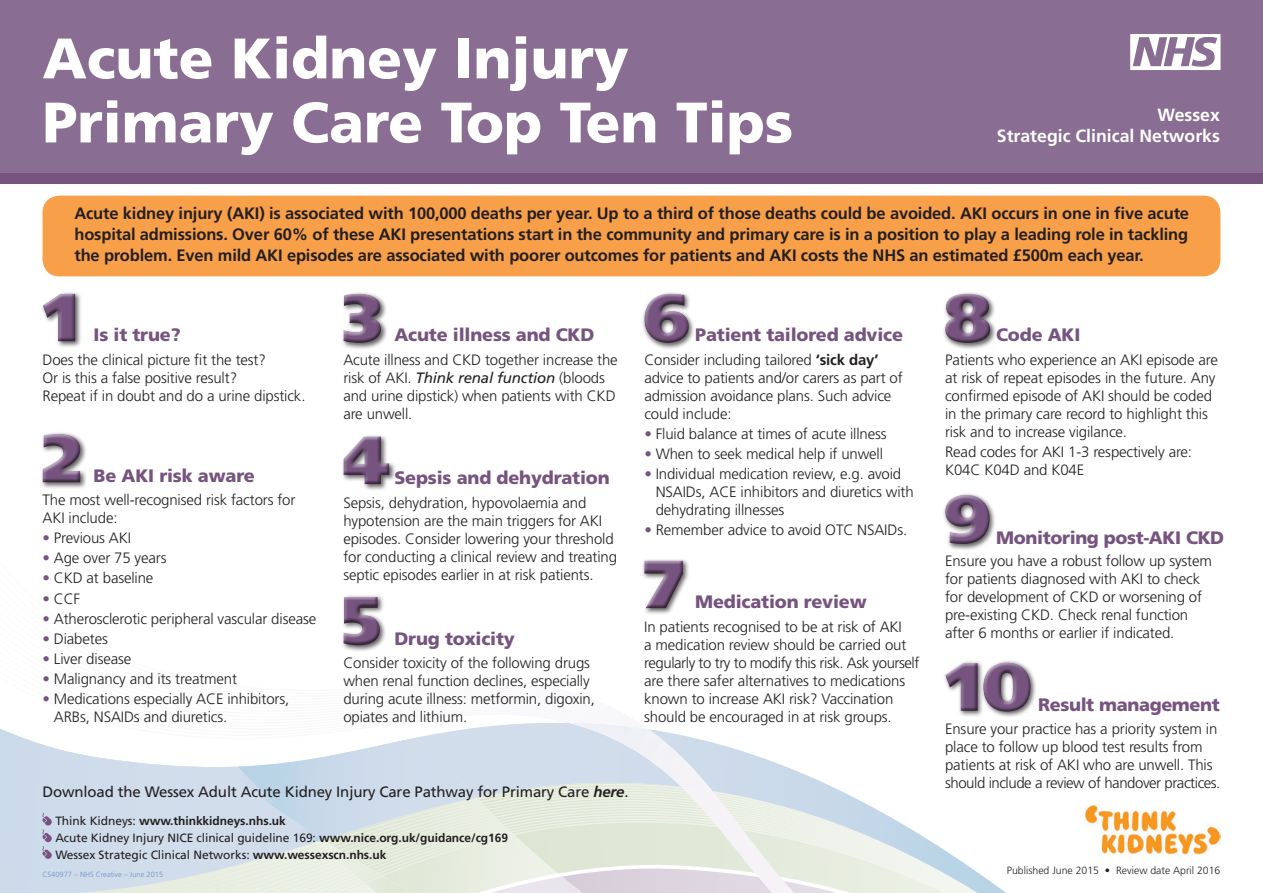
<style>
.page{position:relative;width:1263px;height:893px;background:#fff}
.page>*{position:absolute;margin:0;border:0;box-sizing:border-box;transform-origin:0 0}
.t1{font:900 57px/64.1px "Frutiger";color:#fff}
.t2{font:900 18px "Frutiger";letter-spacing:-.01em;color:#76547f}
.t3{font:700 17.7px/21.1px "Frutiger";color:#fff;text-align:right}
.t4{font:700 16.5px/21px "Frutiger";letter-spacing:-.01em;color:#231f20;text-align:justify}
.t5{font:300 15px/18px "Frutiger";letter-spacing:-.01em;color:#231f20}
.t6{font:15px "Frutiger";letter-spacing:-.01em;color:#231f20}
.t7{font:12px/16.6px "Frutiger";letter-spacing:-.005em;color:#231f20}
.t8{font:300 10.5px "Frutiger";color:#231f20}
.t9{font:300 7.5px "Frutiger";color:#6b90c2}
.s1{color:#76547f}
.s2{font-weight:400;font-style:italic}
.s3{font-weight:700}
.s4{font-weight:700;font-style:italic}
</style>
<div class="page">
<svg style="left:885px;top:814px;width:121px;height:79px"></svg>
<svg style="left:0;top:723px;width:685px;height:13px"></svg>
<div style="left:0;top:0;width:1263px;height:174px;background:#896d92"></div>
<div style="left:43px;top:196px;width:1177px;height:80px;background:#f89f49;border-radius:17px"></div>
<div style="left:0;top:174px;width:1263px;height:10px;background:#76547f"></div>
<svg style="left:1130px;top:34px;width:90px;height:36px"></svg>
<svg style="left:0;top:736px;width:885px;height:157px;background:#dde5e8"></svg>
<img style="left:1084px;top:805px;width:136px;height:49px">
<div style="left:40px;top:431px;width:47px;height:58px;background:#231f20;opacity:.7"></div>
<div style="left:41px;top:432px;width:41px;height:50px;background:#fff;opacity:.6"></div>
<div style="left:41px;top:439px;width:41px;height:44px;background:#231f20;opacity:.6"></div>
<div style="left:341px;top:291px;width:47px;height:59px;background:#231f20;opacity:.7"></div>
<div style="left:342px;top:291px;width:40px;height:50px;background:#fff;opacity:.6"></div>
<div style="left:342px;top:299px;width:40px;height:45px;background:#231f20;opacity:.6"></div>
<div style="left:40px;top:291px;width:42px;height:57px;background:#231f20;opacity:.7"></div>
<div style="left:42px;top:291px;width:34px;height:51px;background:#fff;opacity:.6"></div>
<div style="left:42px;top:293px;width:34px;height:49px;background:#231f20;opacity:.6"></div>
<div style="left:341px;top:434px;width:55px;height:57px;background:#231f20;opacity:.7"></div>
<div style="left:342px;top:434px;width:48px;height:50px;background:#231f20;opacity:.6"></div>
<div style="left:341px;top:594px;width:46px;height:58px;background:#231f20;opacity:.7"></div>
<div style="left:341px;top:594px;width:40px;height:52px;background:#231f20;opacity:.6"></div>
<div style="left:642px;top:291px;width:54px;height:59px;background:#231f20;opacity:.7"></div>
<div style="left:643px;top:291px;width:47px;height:46px;background:#fff;opacity:.6"></div>
<div style="left:644px;top:292px;width:46px;height:52px;background:#231f20;opacity:.6"></div>
<div style="left:642px;top:558px;width:48px;height:57px;background:#231f20;opacity:.7"></div>
<div style="left:643px;top:558px;width:41px;height:51px;background:#f2f2f2"></div>
<div style="left:643px;top:560px;width:41px;height:49px;background:#231f20;opacity:.6"></div>
<div style="left:942px;top:291px;width:55px;height:59px;background:#231f20;opacity:.7"></div>
<div style="left:944px;top:291px;width:47px;height:46px;background:#fff;opacity:.6"></div>
<div style="left:944px;top:298px;width:47px;height:46px;background:#231f20;opacity:.6"></div>
<div style="left:942px;top:492px;width:54px;height:59px;background:#231f20;opacity:.7"></div>
<div style="left:944px;top:492px;width:46px;height:53px;background:#fff;opacity:.6"></div>
<div style="left:944px;top:501px;width:46px;height:44px;background:#231f20;opacity:.6"></div>
<div style="left:943px;top:660px;width:94px;height:58px;background:#231f20;opacity:.7"></div>
<div style="left:944px;top:661px;width:87px;height:52px;background:#231f20;opacity:.6"></div>
<h1 class="t1" style="left:43px;top:25px;width:752px">Acute Kidney Injury<br>Primary Care Top Ten Tips</h1>
<p class="t3" style="left:997px;top:104px;width:225px">Wessex<br>Strategic Clinical Networks</p>
<p class="t4" style="left:74px;top:203px;width:1116px">Acute kidney injury (AKI) is associated with 100,000 deaths per year. Up to a third of those deaths could be avoided. AKI occurs in one in five acute hospital admissions. Over 60% of these AKI presentations start in the community and primary care is in a position to play a leading role in tackling the problem. Even mild AKI episodes are associated with poorer outcomes for patients and AKI costs the NHS an estimated £500m each year.</p>
<p class="t2" style="left:94px;top:324px;width:89px">Is it true?</p>
<p class="t2" style="left:394px;top:324px;width:201px">Acute illness and CKD</p>
<p class="t2" style="left:695px;top:324px;width:209px">Patient tailored advice</p>
<p class="t5" style="left:43px;top:351px;width:264px">Does the clinical picture fit the test?<br>Or is this a false positive result?<br>Repeat if in doubt and do a urine dipstick.</p>
<p class="t2" style="left:94px;top:465px;width:163px">Be AKI risk aware</p>
<p class="t5" style="left:43px;top:491px;width:254px">The most well-recognised risk factors for<br>AKI include:</p>
<p class="t5" style="left:43px;top:529px;width:90px"><span class="s1">•</span> Previous AKI</p>
<p class="t5" style="left:43px;top:549px;width:125px"><span class="s1">•</span> Age over 75 years</p>
<p class="t5" style="left:43px;top:569px;width:112px"><span class="s1">•</span> CKD at baseline</p>
<p class="t5" style="left:43px;top:589px;width:39px"><span class="s1">•</span> CCF</p>
<p class="t5" style="left:43px;top:609px;width:275px"><span class="s1">•</span> Atherosclerotic peripheral vascular disease</p>
<p class="t5" style="left:43px;top:630px;width:67px"><span class="s1">•</span> Diabetes</p>
<p class="t5" style="left:43px;top:650px;width:90px"><span class="s1">•</span> Liver disease</p>
<p class="t5" style="left:43px;top:670px;width:196px"><span class="s1">•</span> Malignancy and its treatment</p>
<p class="t5" style="left:54px;top:690px;width:237px;text-indent:-11px"><span class="s1">•</span> Medications especially ACE inhibitors,<br>ARBs, NSAIDs and diuretics.</p>
<p class="t5" style="left:343px;top:351px;width:276px">Acute illness and CKD together increase the risk of AKI. <span class="s2">Think renal function</span> (bloods and urine dipstick) when patients with CKD are unwell.</p>
<p class="t2" style="left:394px;top:467px;width:217px">Sepsis and dehydration</p>
<p class="t5" style="left:343px;top:493px;width:275px">Sepsis, dehydration, hypovolaemia and hypotension are the main triggers for AKI episodes. Consider lowering your threshold for conducting a clinical review and treating septic episodes earlier in at risk patients.</p>
<p class="t2" style="left:394px;top:628px;width:122px">Drug toxicity</p>
<p class="t5" style="left:343px;top:654px;width:253px">Consider toxicity of the following drugs when renal function declines, especially during acute illness: metformin, digoxin, opiates and lithium.</p>
<p class="t5" style="left:644px;top:351px;width:260px">Consider including tailored <span class="s3">‘sick day’ </span>advice to patients and/or carers as part of admission avoidance plans. Such advice could include:</p>
<p class="t5" style="left:644px;top:425px;width:244px"><span class="s1">•</span> Fluid balance at times of acute illness</p>
<p class="t5" style="left:644px;top:445px;width:240px"><span class="s1">•</span> When to seek medical help if unwell</p>
<p class="t5" style="left:656px;top:465px;width:259px;text-indent:-11px"><span class="s1">•</span> Individual medication review, e.g. avoid<br>NSAIDs, ACE inhibitors and diuretics with dehydrating illnesses</p>
<p class="t5" style="left:644px;top:521px;width:264px"><span class="s1">•</span> Remember advice to avoid OTC NSAIDs.</p>
<p class="t2" style="left:695px;top:591px;width:173px">Medication review</p>
<p class="t5" style="left:644px;top:618px;width:277px">In patients recognised to be at risk of AKI<br>a medication review should be carried out regularly to try to modify this risk. Ask yourself are there safer alternatives to medications known to increase AKI risk? Vaccination should be encouraged in at risk groups.</p>
<p class="t6" style="left:43px;top:783px;width:588px">Download the Wessex Adult Acute Kidney Injury Care Pathway for Primary Care <span class="s4">here</span>.</p>
<p class="t2" style="left:996px;top:324px;width:86px">Code AKI</p>
<p class="t5" style="left:945px;top:351px;width:274px">Patients who experience an AKI episode are at risk of repeat episodes in the future. Any confirmed episode of AKI should be coded in the primary care record to highlight this risk and to increase vigilance.</p>
<p class="t5" style="left:945px;top:443px;width:248px">Read codes for AKI 1-3 respectively are:<br>K04C K04D and K04E</p>
<p class="t2" style="left:996px;top:527px;width:230px">Monitoring post-AKI CKD</p>
<p class="t5" style="left:945px;top:552px;width:268px">Ensure you have a robust follow up system for patients diagnosed with AKI to check for development of CKD or worsening of pre-existing CKD. Check renal function after 6 months or earlier if indicated.</p>
<p class="t2" style="left:1038px;top:694px;width:183px">Result management</p>
<p class="t5" style="left:945px;top:720px;width:277px">Ensure your practice has a priority system in place to follow up blood test results from patients at risk of AKI who are unwell. This should include a review of handover practices.</p>
<p class="t7" style="left:55px;top:813px;width:454px">Think Kidneys: <span class="s3">www.thinkkidneys.nhs.uk<br></span>Acute Kidney Injury NICE clinical guideline 169: <span class="s3">www.nice.org.uk/guidance/cg169<br></span>Wessex Strategic Clinical Networks: <span class="s3">www.wessexscn.nhs.uk</span></p>
<p class="t9" style="left:43px;top:870px;width:122px">CS40977 – NHS Creative – June 2015</p>
<p class="t8" style="left:1007px;top:864px;width:215px">Published June 2015 • Review date April 2016</p>
</div>
